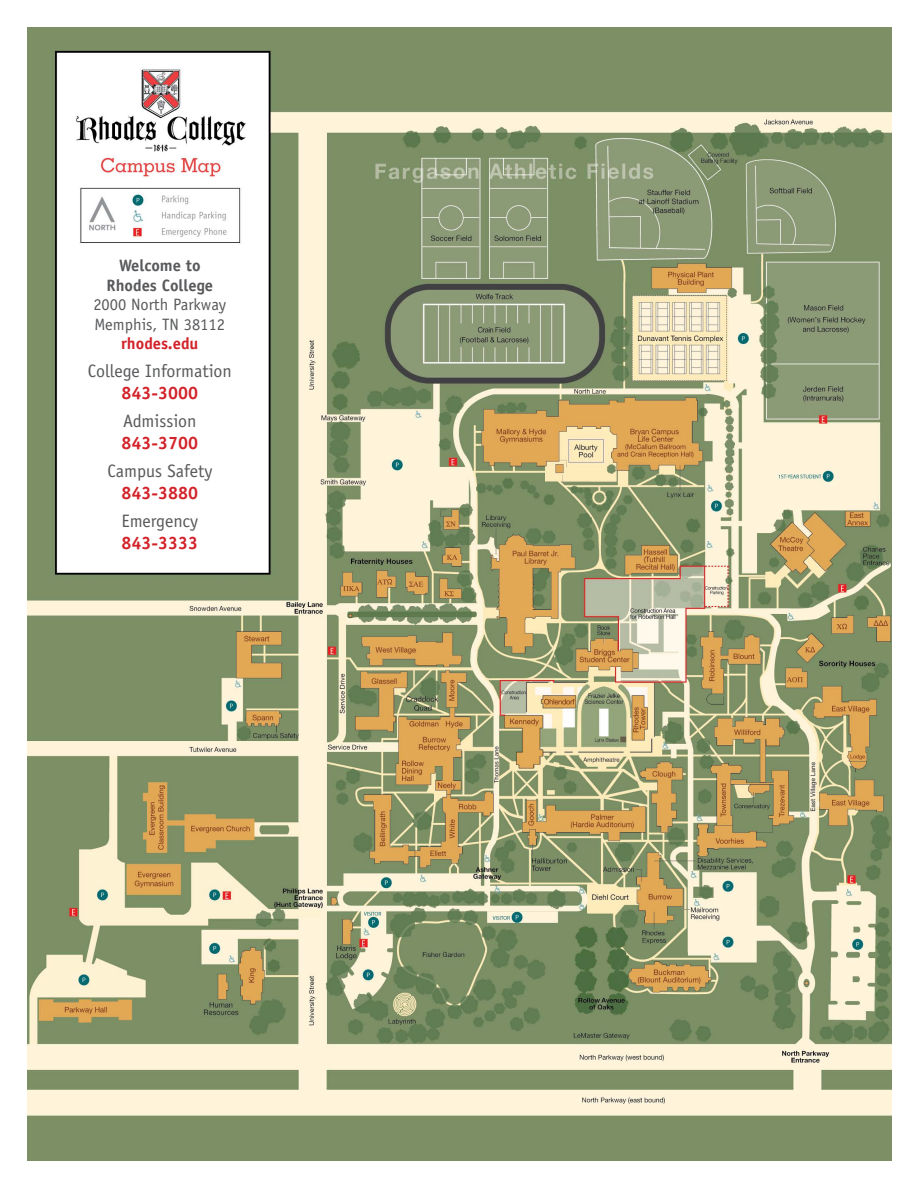
<style>
.page{position:relative;width:918px;height:1188px;background:#fff}
.page>*{position:absolute;margin:0;border:0;box-sizing:border-box;transform-origin:0 0}
.t1{font:18px "Officina Sans";color:#58595b}
.t2{font:700 18px "Officina Sans";color:#d2232a}
.t3{font:16.5px/19.5px "Officina Sans";color:#58595b}
.t4{font:700 16.5px/19.5px "Officina Sans";color:#58595b;text-align:center}
.t5{font:700 16.5px "Officina Sans";color:#d2232a}
</style>
<div class="page">
<img style="left:27px;top:27px;width:864px;height:1134px">
<p class="t4" style="left:107px;top:256px;width:108px">Welcome to<br>Rhodes College</p>
<p class="t3" style="left:93px;top:295px;width:134px">2000 North Parkway<br>Memphis, TN 38112</p>
<p class="t5" style="left:121px;top:333px;width:79px">rhodes.edu</p>
<p class="t1" style="left:88px;top:361px;width:145px">College Information</p>
<p class="t2" style="left:121px;top:382px;width:78px">843-3000</p>
<p class="t1" style="left:123px;top:411px;width:75px">Admission</p>
<p class="t2" style="left:121px;top:432px;width:78px">843-3700</p>
<p class="t1" style="left:107px;top:461px;width:106px">Campus Safety</p>
<p class="t2" style="left:121px;top:482px;width:78px">843-3880</p>
<p class="t1" style="left:122px;top:511px;width:78px">Emergency</p>
<p class="t2" style="left:121px;top:532px;width:78px">843-3333</p>
</div>
